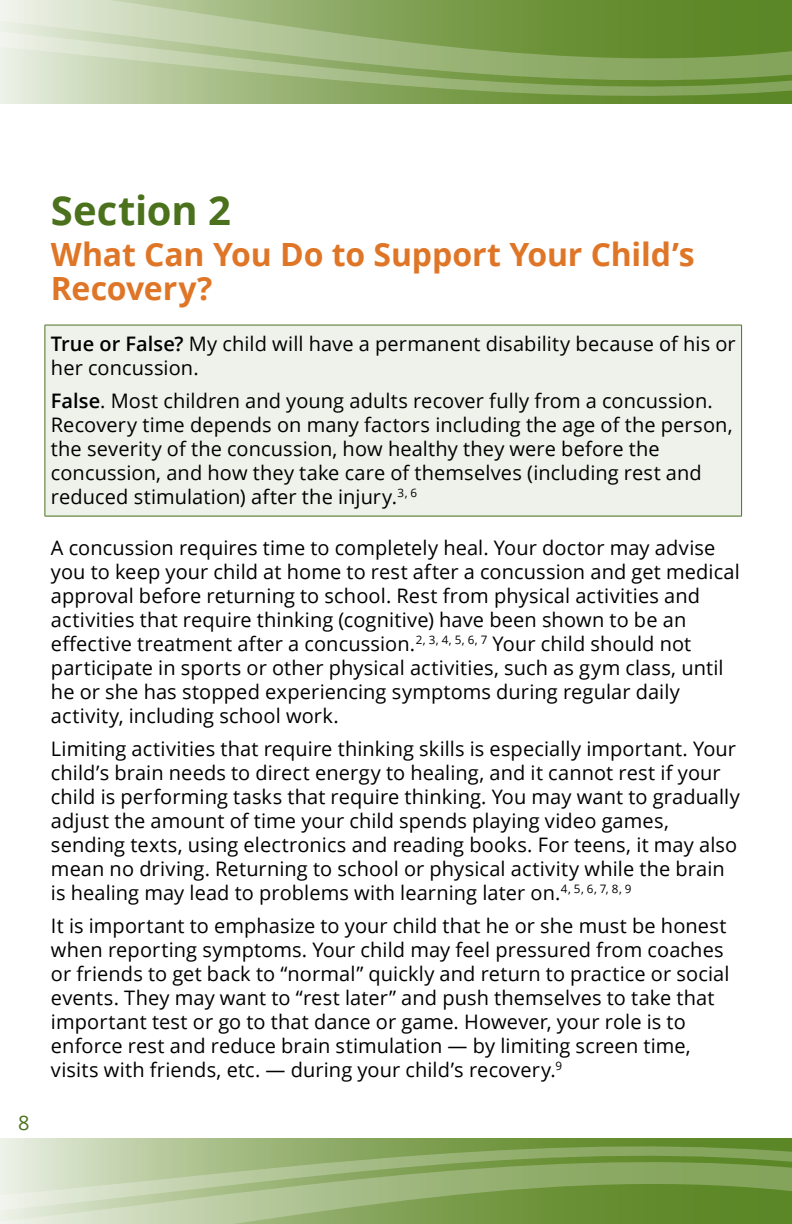
<style>
.page{position:relative;width:792px;height:1224px;background:#fff}
.page>*{position:absolute;margin:0;border:0;box-sizing:border-box;transform-origin:0 0}
.t1{font:700 40px "Open Sans";color:#4b711d}
.t2{font:700 32px/34px "Open Sans";letter-spacing:-.005em;color:#df7627}
.t3{font:20px/24px "Open Sans";letter-spacing:.005em;color:#000}
.t4{font:20px "Open Sans";color:#4b711d}
.s1{font-weight:600}
</style>
<div class="page">
<svg style="left:0;top:1139px;width:792px;height:5px"></svg>
<svg style="left:0;top:1214px;width:792px;height:10px"></svg>
<svg style="left:0;top:1144px;width:792px;height:70px"></svg>
<svg style="left:0;top:98px;width:792px;height:6px"></svg>
<svg style="left:0;top:82px;width:792px;height:16px"></svg>
<svg style="left:0;top:0;width:792px;height:82px"></svg>
<div style="left:45px;top:325px;width:697px;height:191px;background:#eff2ea"></div>
<hr style="left:741px;top:325px;width:1px;height:191px;background:#4b711d">
<hr style="left:45px;top:325px;width:1px;height:191px;background:#4b711d">
<hr style="left:45px;top:516px;width:697px;height:1px;background:#4b711d">
<hr style="left:45px;top:325px;width:697px;height:1px;background:#4b711d">
<p class="t4" style="left:18px;top:1109px;width:13px">8</p>
<p class="t1" style="left:51px;top:182px;width:182px">Section 2</p>
<p class="t2" style="left:51px;top:237px;width:645px">What Can You Do to Support Your Child’s<br>Recovery?</p>
<p class="t3" style="left:51px;top:331px;width:686px"><span class="s1">True or False?</span> My child will have a permanent disability because of his or her concussion.</p>
<p class="t3" style="left:51px;top:388px;width:683px"><span class="s1">False</span>. Most children and young adults recover fully from a concussion.<br>Recovery time depends on many factors including the age of the person, the severity of the concussion, how healthy they were before the concussion, and how they take care of themselves (including rest and reduced stimulation) after the injury.<sup>3,</sup> <sup>6</sup></p>
<p class="t3" style="left:51px;top:535px;width:690px">A concussion requires time to completely heal. Your doctor may advise you to keep your child at home to rest after a concussion and get medical approval before returning to school. Rest from physical activities and activities that require thinking (cognitive) have been shown to be an effective treatment after a concussion.<sup>2,</sup> <sup>3,</sup> <sup>4,</sup> <sup>5,</sup> <sup>6,</sup> <sup>7</sup> Your child should not participate in sports or other physical activities, such as gym class, until he or she has stopped experiencing symptoms during regular daily activity, including school work.</p>
<p class="t3" style="left:51px;top:736px;width:690px">Limiting activities that require thinking skills is especially important. Your child’s brain needs to direct energy to healing, and it cannot rest if your child is performing tasks that require thinking. You may want to gradually adjust the amount of time your child spends playing video games, sending texts, using electronics and reading books. For teens, it may also mean no driving. Returning to school or physical activity while the brain is healing may lead to problems with learning later on.<sup>4,</sup> <sup>5,</sup> <sup>6,</sup> <sup>7,</sup> <sup>8,</sup> <sup>9</sup></p>
<p class="t3" style="left:51px;top:913px;width:680px">It is important to emphasize to your child that he or she must be honest when reporting symptoms. Your child may feel pressured from coaches or friends to get back to “normal” quickly and return to practice or social events. They may want to “rest later” and push themselves to take that important test or go to that dance or game. However, your role is to enforce rest and reduce brain stimulation — by limiting screen time, visits with friends, etc. — during your child’s recovery.<sup>9</sup></p>
</div>
